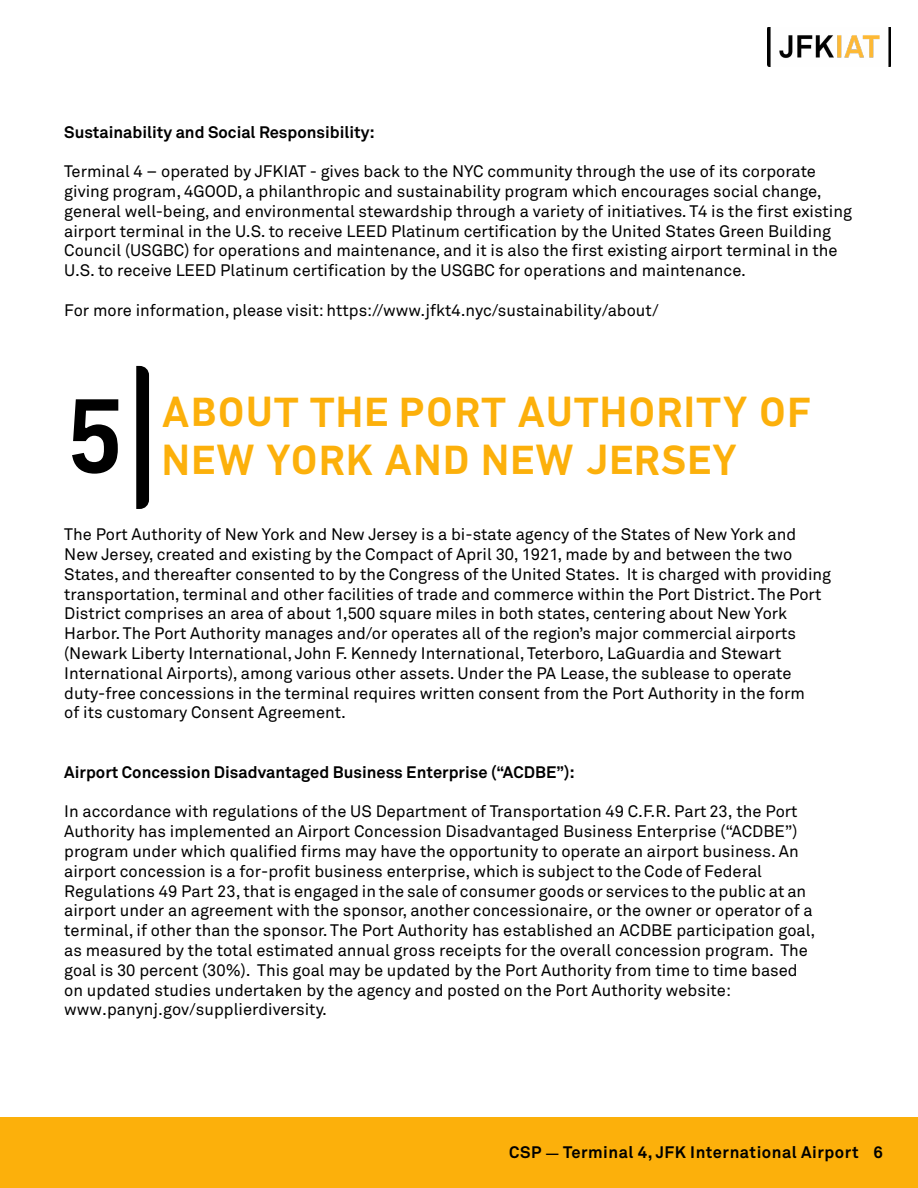
<style>
.page{position:relative;width:918px;height:1188px;background:#fff}
.page>*{position:absolute;margin:0;border:0;box-sizing:border-box;transform-origin:0 0}
.t1{font:105px "Terminal Four Filled";color:#000}
.t2{font:40.5px/48.6px "Terminal Four Filled";color:#fcb00b}
.t3{font:16.5px/19.8px "Akkurat";color:#000}
.t4{font:700 16.5px "Akkurat";color:#000}
.t5{font:700 16.5px "Akkurat";letter-spacing:.03em;color:#000}
.s1{font-size:12px}
</style>
<div class="page">
<div style="left:0;top:1117px;width:918px;height:71px;background:#fcb00b"></div>
<img style="left:767px;top:27px;width:124px;height:39px">
<svg style="left:136px;top:366px;width:13px;height:143px;background:#0a0a0a"></svg>
<p class="t4" style="left:64px;top:121px;width:312px">Sustainability and Social Responsibility:</p>
<p class="t3" style="left:64px;top:162px;width:789px">Terminal 4 – operated by JFKIAT - gives back to the NYC community through the use of its corporate giving program, 4GOOD, a philanthropic and sustainability program which encourages social change, general well-being, and environmental stewardship through a variety of initiatives. T4 is the first existing airport terminal in the U.S. to receive LEED Platinum certification by the United States Green Building Council (USGBC) for operations and maintenance, and it is also the first existing airport terminal in the U.S. to receive LEED Platinum certification by the USGBC for operations and maintenance.</p>
<p class="t3" style="left:64px;top:301px;width:596px">For more information, please visit: https://www.jfkt4.nyc/sustainability/about/</p>
<h1 class="t1" style="left:64px;top:360px;width:63px">5</h1>
<h2 class="t2" style="left:161px;top:387px;width:651px">ABOUT THE PORT AUTHORITY OF<br>NEW YORK AND NEW JERSEY</h2>
<p class="t3" style="left:64px;top:525px;width:768px">The Port Authority of New York and New Jersey is a bi-state agency of the States of New York and New Jersey, created and existing by the Compact of April 30, 1921, made by and between the two States, and thereafter consented to by the Congress of the United States. It is charged with providing transportation, terminal and other facilities of trade and commerce within the Port District. The Port District comprises an area of about 1,500 square miles in both states, centering about New York Harbor. The Port Authority manages and/or operates all of the region’s major commercial airports (Newark Liberty International, John F. Kennedy International, Teterboro, LaGuardia and Stewart International Airports), among various other assets. Under the PA Lease, the sublease to operate duty-free concessions in the terminal requires written consent from the Port Authority in the form<br>of its customary Consent Agreement.</p>
<p class="t4" style="left:64px;top:761px;width:512px">Airport Concession Disadvantaged Business Enterprise (“ACDBE”):</p>
<p class="t3" style="left:64px;top:802px;width:753px">In accordance with regulations of the US Department of Transportation 49 C.F.R. Part 23, the Port Authority has implemented an Airport Concession Disadvantaged Business Enterprise (“ACDBE”) program under which qualified firms may have the opportunity to operate an airport business. An airport concession is a for-profit business enterprise, which is subject to the Code of Federal Regulations 49 Part 23, that is engaged in the sale of consumer goods or services to the public at an airport under an agreement with the sponsor, another concessionaire, or the owner or operator of a terminal, if other than the sponsor. The Port Authority has established an ACDBE participation goal, as measured by the total estimated annual gross receipts for the overall concession program. The goal is 30 percent (30%). This goal may be updated by the Port Authority from time to time based on updated studies undertaken by the agency and posted on the Port Authority website: www.panynj.gov/supplierdiversity.</p>
<p class="t5" style="left:509px;top:1142px;width:375px">CSP <span class="s1">—</span> Terminal 4, JFK International Airport 6</p>
</div>
